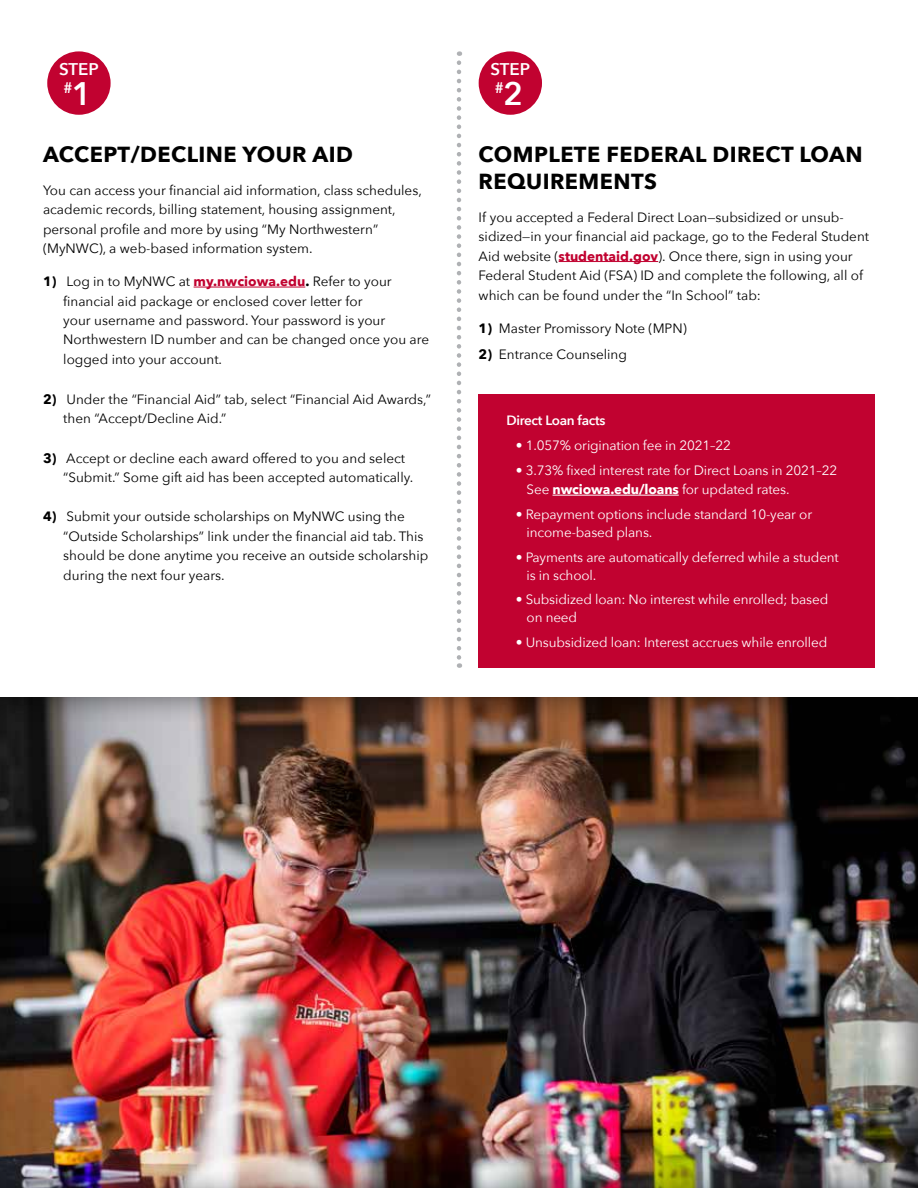
<style>
.page{position:relative;width:918px;height:1188px;background:#fff}
.page>*{position:absolute;margin:0;border:0;box-sizing:border-box;transform-origin:0 0}
.t1{font:700 21.75px/27px "Avenir Next";letter-spacing:.02em;color:#000}
.t2{font:600 16.95px "Avenir Next";color:#fff}
.t3{font:600 15.3px "Avenir Next";color:#fff}
.t4{font:13.5px/19.5px "Avenir Next";color:#000}
.t5{font:13.5px/18px "Avenir Next";letter-spacing:-.01em;color:#fff}
.t6{font:600 13.5px "Avenir Next";letter-spacing:-.02em;color:#fff}
.s1{font-size:32.55px}
.s2{font-weight:700}
.s3{font-weight:700;color:#c10230}
</style>
<div class="page">
<hr style="left:559px;top:261px;width:99px;height:1px;background:#c10230">
<div style="left:479px;top:51px;width:63px;height:64px;background:#c10230;border-radius:50%"></div>
<div style="left:47px;top:51px;width:64px;height:64px;background:#c10230;border-radius:50%"></div>
<hr style="left:194px;top:287px;width:111px;height:1px;background:#c10230">
<div style="left:479px;top:394px;width:396px;height:274px;background:#c10230"></div>
<hr style="left:553px;top:495px;width:126px;height:1px;background:#fff">
<svg style="left:457px;top:63px;width:4px;height:605px"></svg>
<div style="left:0;top:696px;width:918px;height:492px;background:#000;opacity:.45"></div>
<p class="t2" style="left:59px;top:55px;width:41px">STEP</p>
<p class="t3" style="left:63px;top:75px;width:30px">#<span class="s1">1</span></p>
<h1 class="t1" style="left:43px;top:140px;width:312px">ACCEPT/DECLINE YOUR AID</h1>
<p class="t4" style="left:43px;top:180px;width:380px">You can access your financial aid information, class schedules, academic records, billing statement, housing assignment, personal profile and more by using “My Northwestern” (MyNWC), a web-based information system.</p>
<p class="t4" style="left:63px;top:271px;width:367px;text-indent:-20px"><span class="s2">1)</span> Log in to MyNWC at <span class="s3">my.nwciowa.edu</span><span class="s2">.</span> Refer to your financial aid package or enclosed cover letter for<br>your username and password. Your password is your Northwestern ID number and can be changed once you are logged into your account.</p>
<p class="t4" style="left:63px;top:389px;width:369px;text-indent:-20px"><span class="s2">2)</span> Under the “Financial Aid” tab, select “Financial Aid Awards,” then “Accept/Decline Aid.”</p>
<p class="t4" style="left:63px;top:448px;width:352px;text-indent:-20px"><span class="s2">3)</span> Accept or decline each award offered to you and select “Submit.” Some gift aid has been accepted automatically.</p>
<p class="t4" style="left:63px;top:506px;width:367px;text-indent:-20px"><span class="s2">4)</span> Submit your outside scholarships on MyNWC using the “Outside Scholarships” link under the financial aid tab. This should be done anytime you receive an outside scholarship during the next four years.</p>
<p class="t2" style="left:490px;top:55px;width:41px">STEP</p>
<p class="t3" style="left:495px;top:75px;width:30px">#<span class="s1">2</span></p>
<h1 class="t1" style="left:479px;top:140px;width:386px">COMPLETE FEDERAL DIRECT LOAN<br>REQUIREMENTS</h1>
<p class="t4" style="left:479px;top:207px;width:392px">If you accepted a Federal Direct Loan—subsidized or unsub&shy;sidized—in your financial aid package, go to the Federal Student Aid website (<span class="s3">studentaid.gov</span>). Once there, sign in using your Federal Student Aid (FSA) ID and complete the following, all of which can be found under the “In School” tab:</p>
<p class="t4" style="left:479px;top:317px;width:210px"><span class="s2">1)</span> Master Promissory Note (MPN)</p>
<p class="t4" style="left:479px;top:344px;width:150px"><span class="s2">2)</span> Entrance Counseling</p>
<p class="t6" style="left:506px;top:409px;width:101px">Direct Loan facts</p>
<p class="t5" style="left:516px;top:436px;width:217px">• 1.057% origination fee in 2021–22</p>
<p class="t5" style="left:527px;top:460px;width:312px;line-height:19.5px;text-indent:-11px">• 3.73% fixed interest rate for Direct Loans in 2021–22<br>See <span class="s2">nwciowa.edu/loans</span> for updated rates.</p>
<p class="t5" style="left:527px;top:505px;width:287px;text-indent:-11px">• Repayment options include standard 10-year or income-based plans.</p>
<p class="t5" style="left:527px;top:547px;width:314px;text-indent:-11px">• Payments are automatically deferred while a student is in school.</p>
<p class="t5" style="left:527px;top:590px;width:303px;text-indent:-11px">• Subsidized loan: No interest while enrolled; based on need</p>
<p class="t5" style="left:516px;top:633px;width:313px">• Unsubsidized loan: Interest accrues while enrolled</p>
</div>
